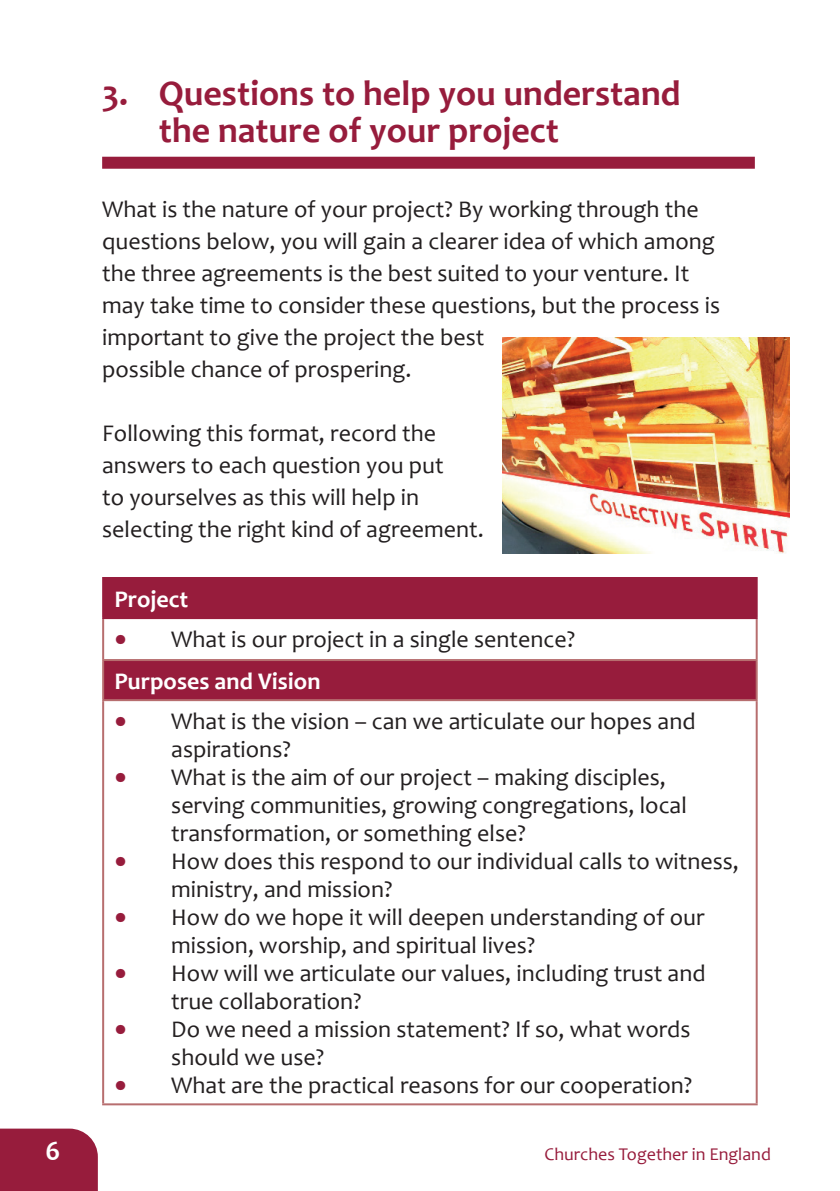
<style>
.page{position:relative;width:840px;height:1191px;background:#fff}
.page>*{position:absolute;margin:0;border:0;box-sizing:border-box;transform-origin:0 0}
.t1{font:700 36px/36px "Candara";color:#971c3c}
.t2{font:700 28px "Candara";color:#fff}
.t3{font:24px/32px "Candara";color:#231f20}
.t4{font:700 24px "Candara";color:#fff}
.t5{font:18px "Candara";color:#971c3c}
.s1{font-family:"Myriad Pro";font-size:44px;color:#971c3c}
.s2{font-weight:700;color:#fff}
</style>
<div class="page">
<div style="left:0;top:1128px;width:98px;height:63px;background:#971c3c"></div>
<svg style="left:104px;top:579px;width:651px;height:120px;fill:#971c3c"></svg>
<hr style="left:102px;top:619px;width:2px;height:40px;background:#b76e6f">
<hr style="left:755px;top:619px;width:2px;height:40px;background:#b76e6f">
<hr style="left:102px;top:659px;width:655px;height:2px;background:#b76e6f">
<hr style="left:102px;top:661px;width:2px;height:38px;background:#b76e6f">
<hr style="left:755px;top:661px;width:2px;height:38px;background:#b76e6f">
<hr style="left:102px;top:699px;width:655px;height:2px;background:#b76e6f">
<hr style="left:102px;top:701px;width:2px;height:402px;background:#b76e6f">
<hr style="left:755px;top:701px;width:2px;height:402px;background:#b76e6f">
<hr style="left:102px;top:1103px;width:655px;height:2px;background:#b76e6f">
<hr style="left:102px;top:577px;width:655px;height:2px;background:#971c3c">
<hr style="left:102px;top:579px;width:2px;height:38px;background:#971c3c">
<hr style="left:755px;top:579px;width:2px;height:38px;background:#971c3c">
<hr style="left:102px;top:617px;width:655px;height:2px;background:#971c3c">
<div style="left:102px;top:157px;width:652px;height:12px;background:#971c3c"></div>
<img style="left:502px;top:337px;width:286px;height:217px">
<h1 class="t1" style="left:159px;top:75px;width:523px;text-indent:-57px">3. Questions to help you understand the nature of your project</h1>
<p class="t3" style="left:102px;top:193px;width:619px">What is the nature of your project? By working through the questions below, you will gain a clearer idea of which among the three agreements is the best suited to your venture. It may take time to consider these questions, but the process is important to give the project the best<br>possible chance of prospering.</p>
<p class="t3" style="left:102px;top:417px;width:383px">Following this format, record the answers to each question you put<br>to yourselves as this will help in selecting the right kind of agreement.</p>
<p class="t4" style="left:114px;top:584px;width:75px">Project</p>
<p class="t3" style="left:114px;top:618px;width:462px;line-height:42px"><span class="s1">•</span> What is our project in a single sentence?<br><span class="s2">Purposes and Vision</span></p>
<p class="t3" style="left:171px;top:707px;width:525px;line-height:28px;text-indent:-57px"><span class="s1">•</span> What is the vision – can we articulate our hopes and aspirations?</p>
<p class="t3" style="left:171px;top:763px;width:517px;line-height:28px;text-indent:-57px"><span class="s1">•</span> What is the aim of our project – making disciples, serving communities, growing congregations, local transformation, or something else?</p>
<p class="t3" style="left:171px;top:847px;width:569px;line-height:28px;text-indent:-57px"><span class="s1">•</span> How does this respond to our individual calls to witness, ministry, and mission?</p>
<p class="t3" style="left:171px;top:903px;width:534px;line-height:28px;text-indent:-57px"><span class="s1">•</span> How do we hope it will deepen understanding of our mission, worship, and spiritual lives?</p>
<p class="t3" style="left:171px;top:959px;width:535px;line-height:28px;text-indent:-57px"><span class="s1">•</span> How will we articulate our values, including trust and true collaboration?</p>
<p class="t3" style="left:171px;top:1015px;width:520px;line-height:28px;text-indent:-57px"><span class="s1">•</span> Do we need a mission statement? If so, what words should we use?</p>
<p class="t3" style="left:114px;top:1069px;width:579px"><span class="s1">•</span> What are the practical reasons for our cooperation?</p>
<p class="t2" style="left:45px;top:1133px;width:16px">6</p>
<p class="t5" style="left:544px;top:1143px;width:228px">Churches Together in England</p>
</div>
